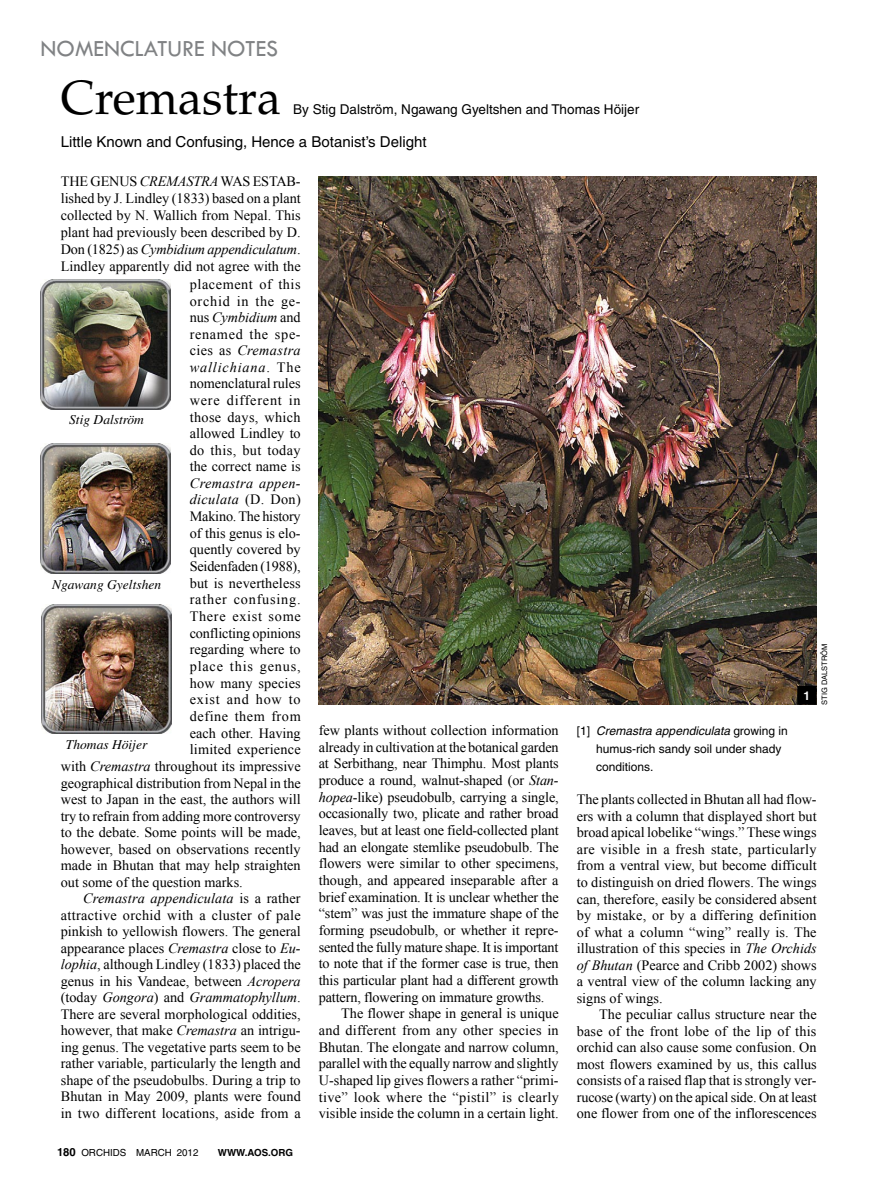
<style>
.page{position:relative;width:891px;height:1202px;background:#fff}
.page>*{position:absolute;margin:0;border:0;box-sizing:border-box;transform-origin:0 0}
.t1{font:48px "Palatino";color:#000}
.t2{font:500 24px "Tw Cen";color:#808284}
.t3{font:15px "Helvetica";color:#000}
.t4{font:14.25px/16.5px "Times New Roman";color:#000;text-align:justify}
.t5{font:italic 14.25px "Times New Roman";letter-spacing:.01em;color:#000}
.t6{font:14.25px "Times New Roman";letter-spacing:.025em;color:#000}
.t7{font:14.25px "Times New Roman";letter-spacing:.055em;color:#000}
.t8{font:14.25px "Times New Roman";letter-spacing:.045em;color:#000}
.t9{font:14.25px "Times New Roman";letter-spacing:.04em;color:#000}
.t10{font:13.5px "Helvetica";color:#000}
.t11{font:italic 13.5px "Times";color:#000}
.t12{font:12px/18px "Helvetica";color:#000}
.t13{font:700 12px "Helvetica";color:#fff}
.t14{font:9.75px "Helvetica";color:#000}
.t15{font:700 9.75px "Helvetica";color:#000}
.t16{font:7.5px "Helvetica";color:#000}
.s1{font-style:italic}
.s2{font-style:normal}
.s3{font-weight:700;font-size:11.25px}
</style>
<div class="page">
<img style="left:41px;top:279px;width:130px;height:130px">
<img style="left:40px;top:443px;width:130px;height:130px">
<img style="left:42px;top:604px;width:130px;height:129px">
<img style="left:319px;top:176px;width:498px;height:528px">
<div style="left:798px;top:687px;width:18px;height:17px;background:#000"></div>
<div style="left:797px;top:686px;width:20px;height:18px;border:2px solid #000"></div>
<h2 class="t2" style="left:40px;top:36px;width:239px">NOMENCLATURE NOTES</h2>
<h1 class="t1" style="left:61px;top:70px;width:222px">Cremastra</h1>
<p class="t10" style="left:293px;top:102px;width:347px">By Stig Dalström, Ngawang Gyeltshen and Thomas Höijer</p>
<p class="t3" style="left:61px;top:133px;width:367px">Little Known and Confusing, Hence a Botanist’s Delight</p>
<p class="t4" style="left:61px;top:172px;width:241px;line-height:17px">The genus <span class="s1">Cremastra</span> was estab&shy;lished by J. Lindley (1833) based on a plant collected by N. Wallich from Nepal. This plant had previously been described by D.<br>Don (1825) as <span class="s1">Cymbidium appendiculatum</span>.<br>Lindley apparently did not agree with the</p>
<p class="t4" style="left:190px;top:276px;width:112px">placement of this orchid in the ge&shy;nus <span class="s1">Cymbidium</span> and renamed the spe&shy;cies as <span class="s1">Cremastra wallichiana</span>. The nomenclatural rules were different in those days, which allowed Lindley to do this, but today the correct name is</p>
<p class="t5" style="left:190px;top:473px;width:112px">Cremastra appen-</p>
<p class="t5" style="left:190px;top:490px;width:112px">diculata <span class="s2">(D. Don)</span></p>
<p class="t4" style="left:190px;top:508px;width:112px">Makino. The history</p>
<p class="t4" style="left:190px;top:524px;width:112px">of this genus is elo-</p>
<p class="t4" style="left:190px;top:541px;width:112px">quently covered by</p>
<p class="t4" style="left:190px;top:557px;width:112px">Seidenfaden (1988),</p>
<p class="t4" style="left:190px;top:574px;width:112px">but is nevertheless</p>
<p class="t7" style="left:190px;top:590px;width:112px">rather confusing.</p>
<p class="t8" style="left:190px;top:606px;width:112px">There exist some</p>
<p class="t4" style="left:190px;top:624px;width:112px">conflicting opinions</p>
<p class="t4" style="left:190px;top:641px;width:112px">regarding where to</p>
<p class="t4" style="left:190px;top:657px;width:112px">place this genus,</p>
<p class="t4" style="left:190px;top:674px;width:112px">how many species</p>
<p class="t4" style="left:190px;top:691px;width:112px">exist and how to</p>
<p class="t9" style="left:190px;top:706px;width:112px">define them from</p>
<p class="t4" style="left:190px;top:724px;width:112px">each other. Having</p>
<p class="t4" style="left:190px;top:741px;width:112px">limited experience</p>
<p class="t4" style="left:61px;top:758px;width:241px">with <span class="s1">Cremastra</span> throughout its impressive</p>
<p class="t4" style="left:61px;top:774px;width:241px">geographical distribution from Nepal in the</p>
<p class="t4" style="left:61px;top:791px;width:241px">west to Japan in the east, the authors will</p>
<p class="t4" style="left:61px;top:807px;width:241px">try to refrain from adding more controversy</p>
<p class="t4" style="left:61px;top:824px;width:241px">to the debate. Some points will be made,</p>
<p class="t4" style="left:61px;top:840px;width:241px">however, based on observations recently</p>
<p class="t4" style="left:61px;top:857px;width:241px">made in Bhutan that may help straighten</p>
<p class="t4" style="left:61px;top:873px;width:184px">out some of the question marks.</p>
<p class="t5" style="left:83px;top:888px;width:219px">Cremastra appendiculata <span class="s2">is a rather</span></p>
<p class="t6" style="left:61px;top:905px;width:242px">attractive orchid with a cluster of pale</p>
<p class="t4" style="left:61px;top:923px;width:241px">pinkish to yellowish flowers. The general</p>
<p class="t4" style="left:61px;top:939px;width:241px">appearance places <span class="s1">Cremastra</span> close to <span class="s1">Eu-</span></p>
<p class="t4" style="left:61px;top:956px;width:241px"><span class="s1">lophia</span>, although Lindley (1833) placed the</p>
<p class="t4" style="left:61px;top:972px;width:241px">genus in his Vandeae, between <span class="s1">Acropera</span></p>
<p class="t5" style="left:61px;top:987px;width:241px"><span class="s2">(today</span> Gongora<span class="s2">) and</span> Grammatophyllum<span class="s2">.</span></p>
<p class="t4" style="left:61px;top:1005px;width:241px">There are several morphological oddities,</p>
<p class="t4" style="left:61px;top:1022px;width:241px">however, that make <span class="s1">Cremastra</span> an intrigu-</p>
<p class="t4" style="left:61px;top:1038px;width:241px">ing genus. The vegetative parts seem to be</p>
<p class="t4" style="left:61px;top:1055px;width:241px">rather variable, particularly the length and</p>
<p class="t4" style="left:61px;top:1071px;width:241px">shape of the pseudobulbs. During a trip to</p>
<p class="t4" style="left:61px;top:1088px;width:242px">Bhutan in May 2009, plants were found</p>
<p class="t4" style="left:61px;top:1104px;width:241px">in two different locations, aside from a</p>
<p class="t11" style="left:69px;top:412px;width:76px">Stig Dalström</p>
<p class="t11" style="left:52px;top:576px;width:111px">Ngawang Gyeltshen</p>
<p class="t11" style="left:66px;top:737px;width:83px">Thomas Höijer</p>
<p class="t14" style="left:57px;top:1146px;width:62px"><span class="s3">180</span> Orchids</p>
<p class="t14" style="left:136px;top:1146px;width:28px">march</p>
<p class="t14" style="left:177px;top:1146px;width:23px">2012</p>
<p class="t15" style="left:218px;top:1146px;width:77px">WWW.AOS.ORG</p>
<p class="t4" style="left:319px;top:722px;width:242px">few plants without collection information already in cultivation at the botanical garden at Serbithang, near Thimphu. Most plants produce a round, walnut-shaped (or <span class="s1">Stan&shy;hopea</span>-like) pseudobulb, carrying a single, occasionally two, plicate and rather broad leaves, but at least one field-collected plant had an elongate stemlike pseudobulb. The flowers were similar to other specimens, though, and appeared inseparable after a brief examination. It is unclear whether the “stem” was just the immature shape of the forming pseudobulb, or whether it repre&shy;sented the fully mature shape. It is important to note that if the former case is true, then this particular plant had a different growth pattern, flowering on immature growths.</p>
<p class="t4" style="left:319px;top:1005px;width:242px;text-indent:22px">The flower shape in general is unique and different from any other species in Bhutan. The elongate and narrow column, parallel with the equally narrow and slightly U-shaped lip gives flowers a rather “primi&shy;tive” look where the “pistil” is clearly visible inside the column in a certain light.</p>
<p class="t12" style="left:596px;top:721px;width:193px;text-indent:-19px">[1] <span class="s1">Cremastra appendiculata</span> growing in humus-rich sandy soil under shady conditions.</p>
<p class="t13" style="left:804px;top:688px;width:8px">1</p>
<p class="t16" style="left:820px;top:704px;width:62px;rotate:-90deg">stig dalstrÖm</p>
<p class="t4" style="left:577px;top:791px;width:242px">The plants collected in Bhutan all had flow&shy;ers with a column that displayed short but broad apical lobelike “wings.” These wings are visible in a fresh state, particularly from a ventral view, but become difficult to distinguish on dried flowers. The wings can, therefore, easily be considered absent by mistake, or by a differing definition of what a column “wing” really is. The illustration of this species in <span class="s1">The Orchids of Bhutan</span> (Pearce and Cribb 2002) shows a ventral view of the column lacking any signs of wings.</p>
<p class="t4" style="left:577px;top:1005px;width:242px;text-indent:22px">The peculiar callus structure near the base of the front lobe of the lip of this orchid can also cause some confusion. On most flowers examined by us, this callus consists of a raised flap that is strongly ver&shy;rucose (warty) on the apical side. On at least one flower from one of the inflorescences</p>
</div>
